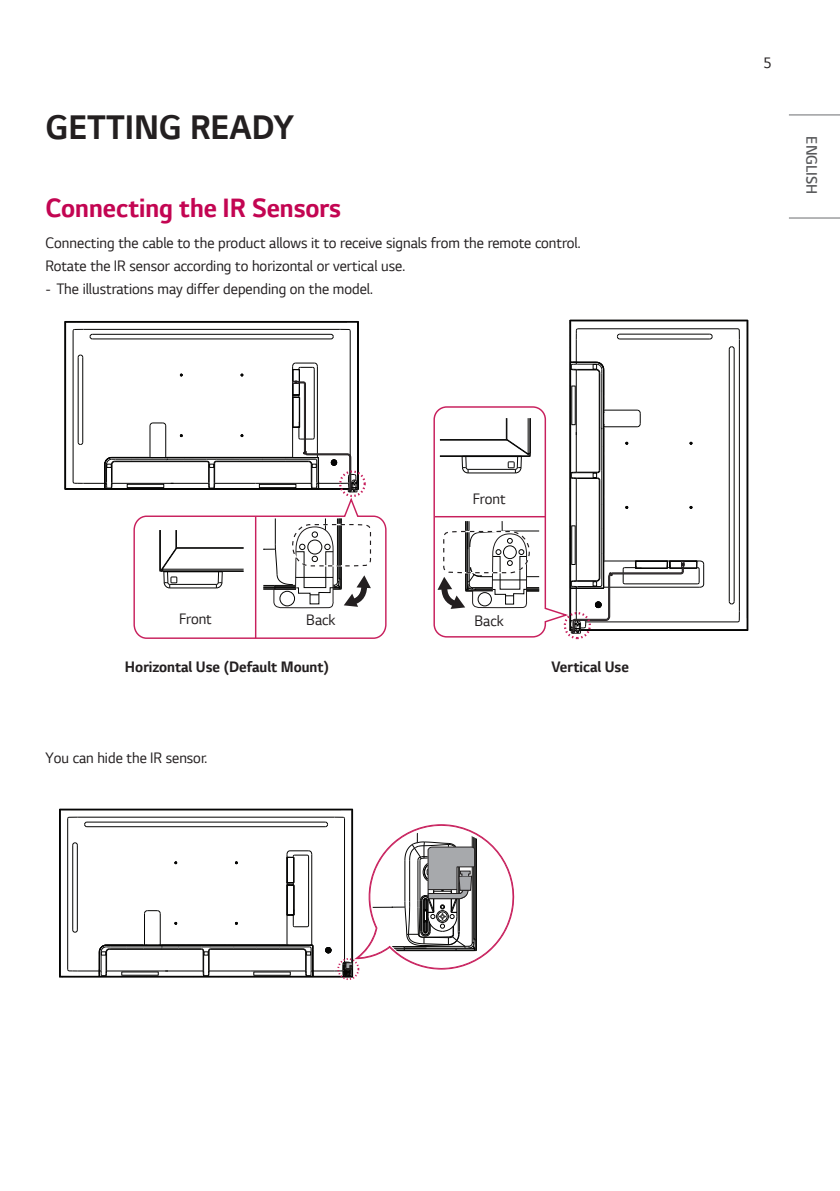
<style>
.page{position:relative;width:840px;height:1191px;background:#fff}
.page>*{position:absolute;margin:0;border:0;box-sizing:border-box;transform-origin:0 0}
.Title1{font:700 36px "LG Smart";color:#231f20;scale:.95 1}
.Title2{font:700 28px "LG Smart";color:#c30552;scale:.95 1}
.Body{font:16px "LG Smart";color:#231f20;scale:.95 1}
.Body_Center{font:700 16px "LG Smart";color:#231f20;scale:.95 1}
.t1{font:300 16px "LG Smart";color:#57585a;scale:.95 1}
</style>
<div class="page">
<hr style="left:788px;top:217px;width:51px;height:1px;background:#6c6d70">
<hr style="left:788px;top:114px;width:51px;height:1px;background:#6c6d70">
<hr style="left:73px;top:330px;width:1px;height:152px;background:#050504">
<hr style="left:83px;top:329px;width:256px;height:1px;background:#050504">
<hr style="left:76px;top:322px;width:271px;height:1px;background:#050504">
<hr style="left:65px;top:321px;width:1px;height:168px;background:#050504">
<hr style="left:92px;top:338px;width:239px;height:1px;background:#050504">
<hr style="left:92px;top:334px;width:239px;height:1px;background:#050504">
<hr style="left:65px;top:321px;width:293px;height:1px;background:#050504">
<hr style="left:349px;top:330px;width:1px;height:144px;background:#050504">
<hr style="left:357px;top:321px;width:1px;height:168px;background:#050504">
<hr style="left:358px;top:321px;width:1px;height:168px;background:#050504">
<svg style="left:64px;top:321px;width:20px;height:10px"></svg>
<svg style="left:330px;top:321px;width:29px;height:18px"></svg>
<svg style="left:64px;top:355px;width:323px;height:284px"></svg>
<div style="left:339px;top:470px;width:26px;height:27px;border:2px dashed #c8205d;border-radius:50%"></div>
<hr style="left:577px;top:328px;width:160px;height:1px;background:#050504">
<hr style="left:738px;top:340px;width:1px;height:271px;background:#050504">
<svg style="left:737px;top:328px;width:2px;height:12px"></svg>
<hr style="left:569px;top:320px;width:178px;height:1px;background:#050504">
<hr style="left:728px;top:349px;width:1px;height:252px;background:#050504">
<hr style="left:733px;top:349px;width:1px;height:252px;background:#050504">
<hr style="left:746px;top:320px;width:1px;height:310px;background:#050504">
<hr style="left:747px;top:321px;width:1px;height:309px;background:#050504">
<hr style="left:585px;top:621px;width:152px;height:1px;background:#050504">
<hr style="left:571px;top:629px;width:175px;height:1px;background:#050504">
<hr style="left:570px;top:630px;width:177px;height:1px;background:#050504">
<svg style="left:745px;top:320px;width:3px;height:13px"></svg>
<svg style="left:728px;top:346px;width:6px;height:3px"></svg>
<svg style="left:728px;top:601px;width:6px;height:3px"></svg>
<svg style="left:745px;top:618px;width:3px;height:13px"></svg>
<svg style="left:737px;top:610px;width:2px;height:12px"></svg>
<svg style="left:433px;top:320px;width:279px;height:318px"></svg>
<div style="left:563px;top:612px;width:27px;height:27px;border:2px dashed #c8205d;border-radius:50%"></div>
<hr style="left:60px;top:811px;width:1px;height:164px;background:#050504">
<hr style="left:59px;top:809px;width:1px;height:167px;background:#050504">
<hr style="left:60px;top:809px;width:292px;height:1px;background:#050504">
<hr style="left:351px;top:810px;width:1px;height:165px;background:#050504">
<hr style="left:352px;top:809px;width:1px;height:167px;background:#050504">
<svg style="left:59px;top:817px;width:456px;height:160px"></svg>
<div style="left:337px;top:958px;width:22px;height:22px;border:2px dashed #c8205d;border-radius:50%"></div>
<p class="Title1" style="left:45px;top:103px;width:263px">GETTING READY</p>
<p class="Title2" style="left:45px;top:188px;width:312px">Connecting the IR Sensors</p>
<p class="Body" style="left:45px;top:232px;width:564px">Connecting the cable to the product allows it to receive signals from the remote control.</p>
<p class="Body" style="left:45px;top:255px;width:380px">Rotate the IR sensor according to horizontal or vertical use.</p>
<p class="Body" style="left:45px;top:278px;width:346px">- The illustrations may differ depending on the model.</p>
<p class="Body" style="left:179px;top:608px;width:36px">Front</p>
<p class="Body" style="left:306px;top:609px;width:32px">Back</p>
<p class="Body" style="left:472px;top:488px;width:36px">Front</p>
<p class="Body" style="left:474px;top:610px;width:32px">Back</p>
<p class="Body_Center" style="left:125px;top:656px;width:216px">Horizontal Use (Default Mount)</p>
<p class="Body_Center" style="left:551px;top:656px;width:83px">Vertical Use</p>
<p class="Body" style="left:45px;top:747px;width:172px">You can hide the IR sensor.</p>
<p class="Body" style="left:762px;top:52px;width:11px">5</p>
<p class="t1" style="left:822px;top:136px;width:62px;rotate:90deg">ENGLISH</p>
</div>
